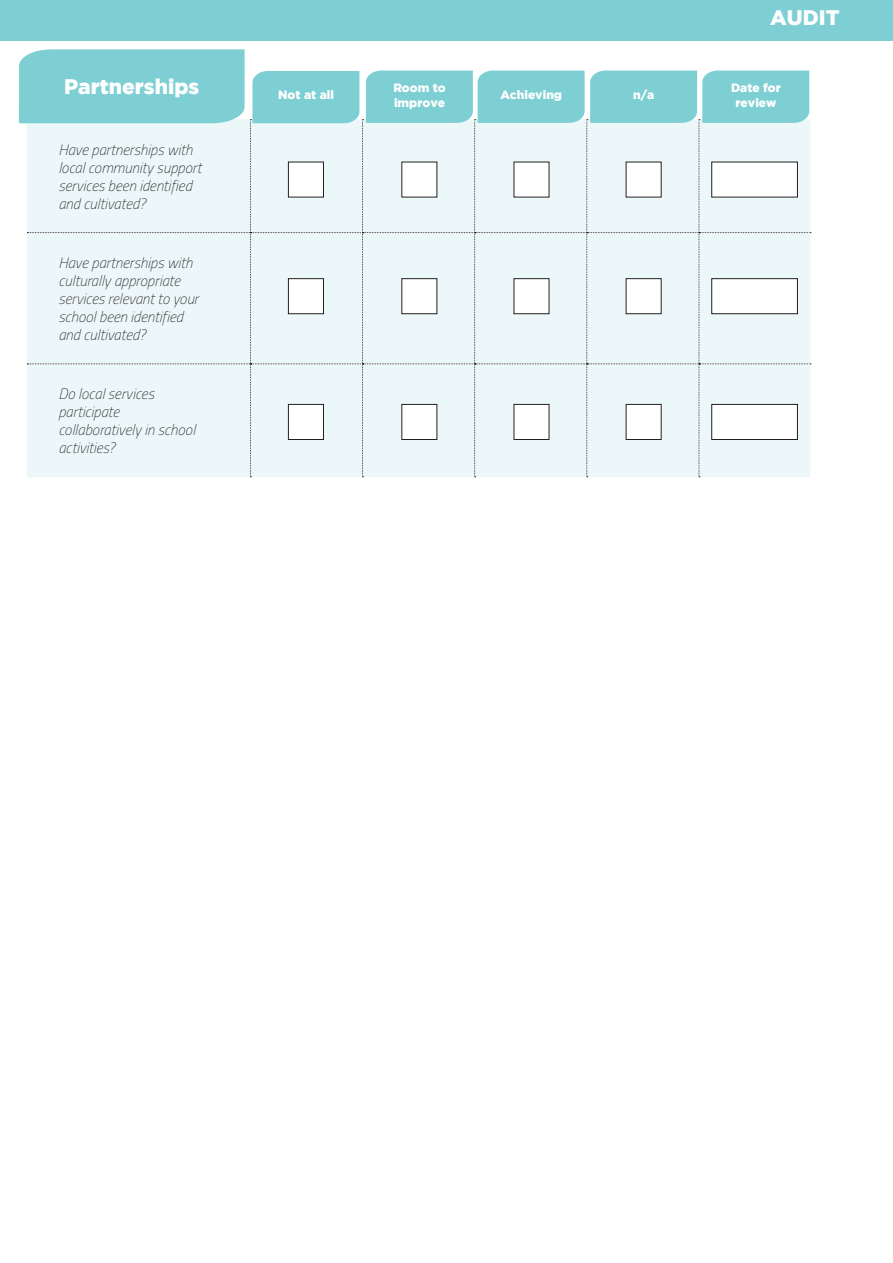
<style>
.page{position:relative;width:893px;height:1263px;background:#fff}
.page>*{position:absolute;margin:0;border:0;box-sizing:border-box;transform-origin:0 0}
.t1{font:900 21px "Gotham";color:#fff}
.t2{font:italic 100 15px/18px "Titillium";color:#231f20}
.t3{font:900 12px/14.4px "Gotham";color:#fff;text-align:center}
</style>
<div class="page">
<svg style="left:19px;top:49px;width:792px;height:428px;background:#dcf0f3"></svg>
<div style="left:288px;top:162px;width:35px;height:35px;background:#fff"></div>
<div style="left:288px;top:162px;width:36px;height:35px;border:1px solid #231f20"></div>
<div style="left:288px;top:279px;width:35px;height:35px;background:#fff"></div>
<div style="left:288px;top:278px;width:36px;height:36px;border:1px solid #231f20"></div>
<div style="left:288px;top:404px;width:35px;height:35px;background:#fff"></div>
<div style="left:288px;top:404px;width:36px;height:36px;border:1px solid #231f20"></div>
<div style="left:402px;top:162px;width:35px;height:35px;background:#fff"></div>
<div style="left:402px;top:279px;width:35px;height:35px;background:#fff"></div>
<div style="left:401px;top:278px;width:36px;height:36px;border:1px solid #231f20"></div>
<div style="left:402px;top:404px;width:35px;height:35px;background:#fff"></div>
<div style="left:401px;top:404px;width:36px;height:36px;border:1px solid #231f20"></div>
<div style="left:514px;top:162px;width:35px;height:35px;background:#fff"></div>
<div style="left:514px;top:279px;width:35px;height:35px;background:#fff"></div>
<div style="left:514px;top:278px;width:35px;height:36px;border:1px solid #231f20"></div>
<div style="left:514px;top:404px;width:35px;height:35px;background:#fff"></div>
<div style="left:514px;top:404px;width:35px;height:36px;border:1px solid #231f20"></div>
<div style="left:626px;top:162px;width:35px;height:35px;background:#fff"></div>
<div style="left:626px;top:279px;width:35px;height:35px;background:#fff"></div>
<div style="left:626px;top:278px;width:36px;height:36px;border:1px solid #231f20"></div>
<div style="left:626px;top:404px;width:35px;height:35px;background:#fff"></div>
<div style="left:626px;top:404px;width:36px;height:36px;border:1px solid #231f20"></div>
<div style="left:712px;top:162px;width:85px;height:35px;background:#fff"></div>
<div style="left:711px;top:162px;width:87px;height:35px;border:1px solid #231f20"></div>
<div style="left:712px;top:279px;width:85px;height:35px;background:#fff"></div>
<div style="left:711px;top:278px;width:87px;height:36px;border:1px solid #231f20"></div>
<div style="left:712px;top:404px;width:85px;height:35px;background:#fff"></div>
<div style="left:711px;top:404px;width:87px;height:36px;border:1px solid #231f20"></div>
<div style="left:0;top:0;width:893px;height:41px;background:#7dcfd4"></div>
<h1 class="t1" style="left:770px;top:5px;width:71px">AUDIT</h1>
<h1 class="t1" style="left:64px;top:75px;width:137px">Partnerships</h1>
<p class="t3" style="left:278px;top:88px;width:57px">Not at all</p>
<p class="t3" style="left:731px;top:81px;width:51px">Date for review</p>
<p class="t3" style="left:393px;top:81px;width:54px;text-align:left">Room to improve</p>
<p class="t3" style="left:500px;top:88px;width:63px">Achieving</p>
<p class="t3" style="left:633px;top:88px;width:23px">n/a</p>
<p class="t2" style="left:58px;top:140px;width:144px">Have partnerships with local community support services been identified and cultivated?</p>
<p class="t2" style="left:58px;top:253px;width:142px">Have partnerships with culturally appropriate services relevant to your school been identified and cultivated?</p>
<p class="t2" style="left:58px;top:384px;width:138px">Do local services participate collaboratively in school activities?</p>
</div>
